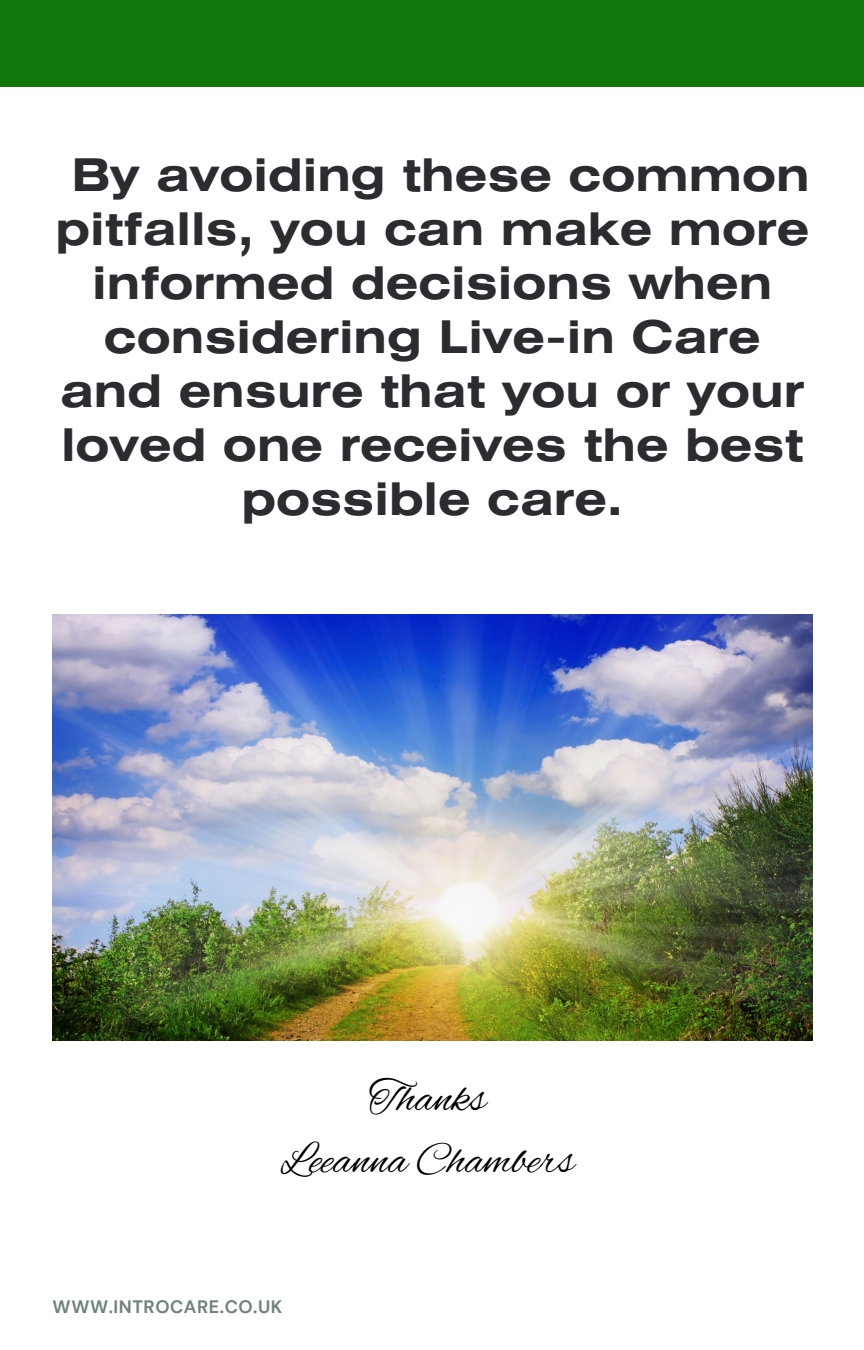
<style>
.page{position:relative;width:864px;height:1350px;background:#fff}
.page>*{position:absolute;margin:0;border:0;box-sizing:border-box;transform-origin:0 0}
.t1{font:700 45px/54px "Helios Ext";color:#2b2c30;text-align:center}
.t2{font:45px "Alex Brush";color:#000}
.t3{font:700 18px "DM Sans";letter-spacing:.03em;color:#6f8377}
</style>
<div class="page">
<div style="left:0;top:0;width:864px;height:86px;background:#11770a"></div>
<img style="left:53px;top:615px;width:759px;height:425px">
<p class="t1" style="left:55px;top:152px;width:756px">By avoiding these common pitfalls, you can make more informed decisions when considering Live-in Care and ensure that you or your loved one receives the best possible care.</p>
<p class="t2" style="left:369px;top:1073px;width:119px">Thanks</p>
<p class="t2" style="left:281px;top:1135px;width:295px">Leeanna Chambers</p>
<p class="t3" style="left:53px;top:1295px;width:231px">WWW.INTROCARE.CO.UK</p>
</div>
